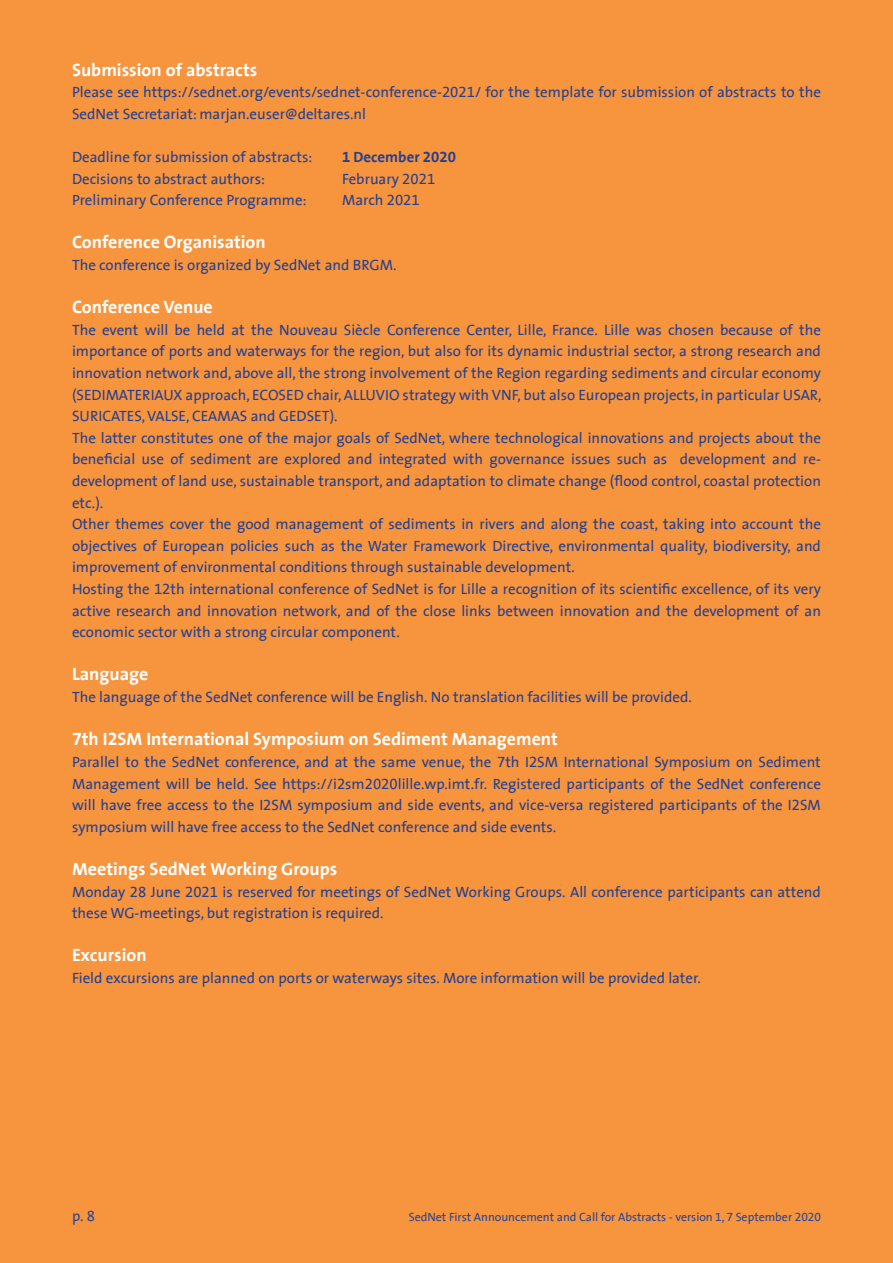
<style>
.page{position:relative;width:893px;height:1263px;background:#f7943e}
.page>*{position:absolute;margin:0;border:0;box-sizing:border-box;transform-origin:0 0}
.t1{font:700 18px "Anwb The Sans";color:#fff}
.t2{font:15px/21.6px "Anwb The Sans";color:#25408f}
.t3{font:700 15px "Anwb The Sans";color:#25408f}
.t4{font:15px "Anwb The Sans";color:#2d4592}
.t5{font:12px "Anwb The Sans";letter-spacing:-.005em;color:#2d4592}
</style>
<div class="page">
<p class="t1" style="left:72px;top:59px;width:187px">Submission of abstracts</p>
<p class="t2" style="left:72px;top:82px;width:750px">Please see https://sednet.org/events/sednet-conference-2021/ for the template for submission of abstracts to the<br>SedNet Secretariat: marjan.euser@deltares.nl</p>
<p class="t2" style="left:72px;top:146px;width:242px">Deadline for submission of abstracts:</p>
<p class="t3" style="left:342px;top:148px;width:115px">1 December 2020</p>
<p class="t2" style="left:72px;top:168px;width:195px">Decisions to abstract authors:</p>
<p class="t2" style="left:342px;top:168px;width:95px">February 2021</p>
<p class="t2" style="left:72px;top:190px;width:236px">Preliminary Conference Programme:</p>
<p class="t2" style="left:342px;top:190px;width:79px">March 2021</p>
<p class="t1" style="left:72px;top:232px;width:195px">Conference Organisation</p>
<p class="t2" style="left:72px;top:254px;width:326px">The conference is organized by SedNet and BRGM.</p>
<p class="t1" style="left:72px;top:297px;width:142px">Conference Venue</p>
<p class="t2" style="left:72px;top:319px;width:751px">The event will be held at the Nouveau Siècle Conference Center, Lille, France. Lille was chosen because of the importance of ports and waterways for the region, but also for its dynamic industrial sector, a strong research and innovation network and, above all, the strong involvement of the Region regarding sediments and circular economy (SEDIMATERIAUX approach, ECOSED chair, ALLUVIO strategy with VNF, but also European projects, in particular USAR, SURICATES, VALSE, CEAMAS and GEDSET).<br>The latter constitutes one of the major goals of SedNet, where technological innovations and projects about the beneficial use of sediment are explored and integrated with governance issues such as development and re&shy;development of land use, sustainable transport, and adaptation to climate change (flood control, coastal protection etc.).<br>Other themes cover the good management of sediments in rivers and along the coast, taking into account the objectives of European policies such as the Water Framework Directive, environmental quality, biodiversity, and improvement of environmental conditions through sustainable development.<br>Hosting the 12th international conference of SedNet is for Lille a recognition of its scientific excellence, of its very active research and innovation network, and of the close links between innovation and the development of an economic sector with a strong circular component.</p>
<p class="t1" style="left:72px;top:664px;width:78px">Language</p>
<p class="t2" style="left:72px;top:686px;width:621px">The language of the SedNet conference will be English. No translation facilities will be provided.</p>
<p class="t1" style="left:72px;top:729px;width:487px">7th I2SM International Symposium on Sediment Management</p>
<p class="t2" style="left:72px;top:751px;width:750px;text-align:justify">Parallel to the SedNet conference, and at the same venue, the 7th I2SM International Symposium on Sediment Management will be held. See https://i2sm2020lille.wp.imt.fr. Registered participants of the SedNet conference will have free access to the I2SM symposium and side events, and vice-versa registered participants of the I2SM symposium will have free access to the SedNet conference and side events.</p>
<p class="t1" style="left:72px;top:859px;width:267px">Meetings SedNet Working Groups</p>
<p class="t2" style="left:72px;top:881px;width:750px">Monday 28 June 2021 is reserved for meetings of SedNet Working Groups. All conference participants can attend these WG-meetings, but registration is required.</p>
<p class="t1" style="left:72px;top:945px;width:76px">Excursion</p>
<p class="t2" style="left:72px;top:967px;width:630px">Field excursions are planned on ports or waterways sites. More information will be provided later.</p>
<p class="t4" style="left:72px;top:1207px;width:24px">p. 8</p>
<p class="t5" style="left:409px;top:1210px;width:414px">SedNet First Announcement and Call for Abstracts - version 1, 7 September 2020</p>
</div>
